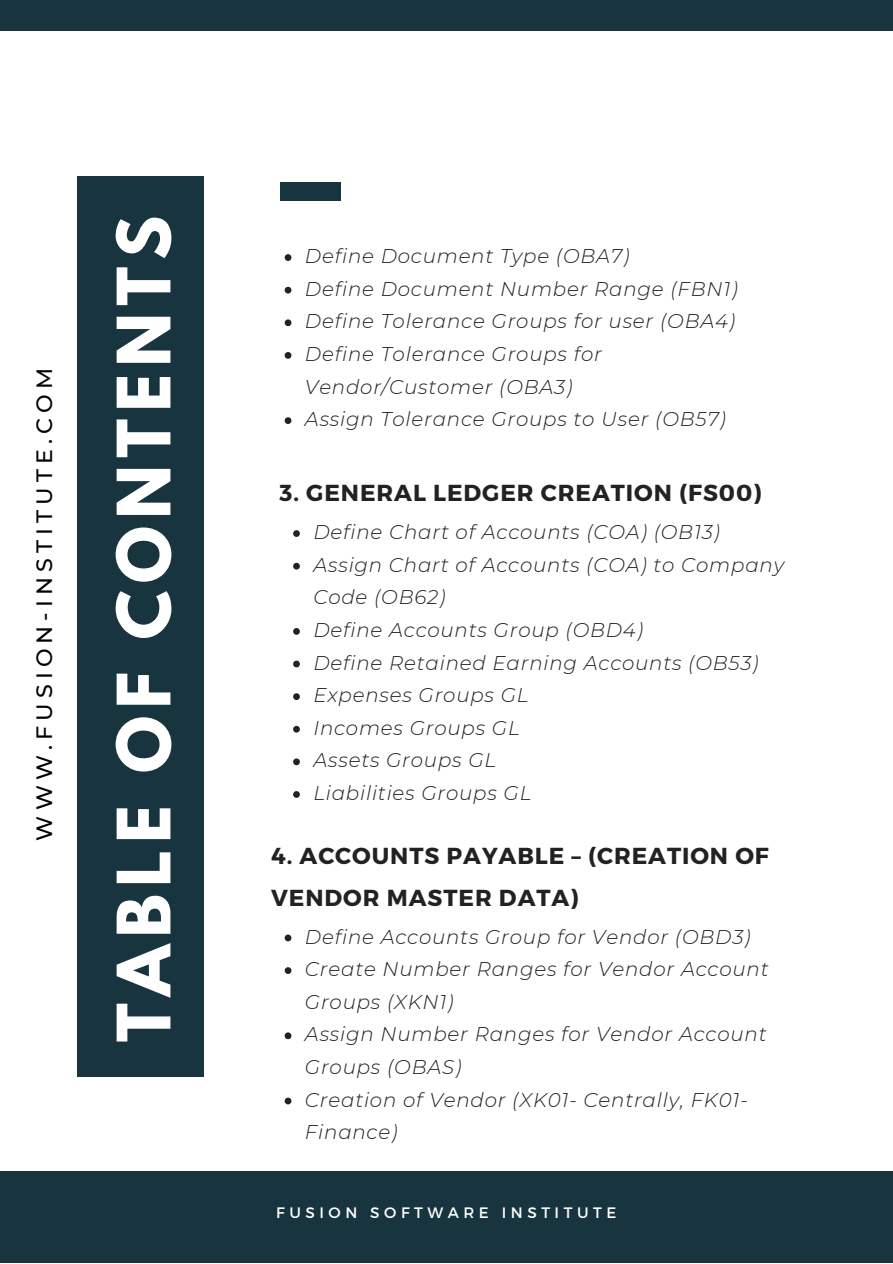
<style>
.page{position:relative;width:893px;height:1264px;background:#fff}
.page>*{position:absolute;margin:0;border:0;box-sizing:border-box;transform-origin:0 0}
.t1{font:700 65.25px "League Spartan";letter-spacing:.11em;color:#fff}
.t2{font:700 23.1px/41.5px "Montserrat";letter-spacing:.04em;color:#222}
.t3{font:500 22.2px "Montserrat";letter-spacing:.23em;color:#000}
.t4{font:italic 300 19.8px/32.5px "Montserrat";letter-spacing:.04em;color:#222}
.t5{font:15.15px "Montserrat";letter-spacing:.3em;color:#fff}
</style>
<div class="page">
<div style="left:78px;top:176px;width:126px;height:900px;background:#18343f"></div>
<div style="left:0;top:1171px;width:892px;height:91px;background:#18343f"></div>
<div style="left:0;top:0;width:892px;height:30px;background:#18343f"></div>
<div style="left:279px;top:182px;width:61px;height:18px;background:#18343f"></div>
<svg style="left:285px;top:254px;width:6px;height:7px"></svg>
<svg style="left:285px;top:287px;width:6px;height:6px"></svg>
<svg style="left:285px;top:319px;width:6px;height:7px"></svg>
<svg style="left:285px;top:352px;width:6px;height:7px"></svg>
<svg style="left:285px;top:417px;width:6px;height:7px"></svg>
<svg style="left:293px;top:530px;width:7px;height:7px"></svg>
<svg style="left:293px;top:563px;width:7px;height:6px"></svg>
<svg style="left:293px;top:628px;width:7px;height:6px"></svg>
<svg style="left:293px;top:660px;width:7px;height:7px"></svg>
<svg style="left:293px;top:693px;width:7px;height:7px"></svg>
<svg style="left:293px;top:726px;width:7px;height:6px"></svg>
<svg style="left:293px;top:758px;width:7px;height:7px"></svg>
<svg style="left:293px;top:791px;width:7px;height:6px"></svg>
<svg style="left:285px;top:934px;width:6px;height:7px"></svg>
<svg style="left:285px;top:967px;width:6px;height:6px"></svg>
<svg style="left:285px;top:1032px;width:6px;height:7px"></svg>
<svg style="left:285px;top:1097px;width:6px;height:7px"></svg>
<p class="t3" style="left:31px;top:840px;width:474px;rotate:-90deg">WWW.FUSION-INSTITUTE.COM</p>
<p class="t1" style="left:112px;top:1042px;width:827px;rotate:-90deg">TABLE OF CONTENTS</p>
<p class="t4" style="left:305px;top:240px;width:326px">Define Document Type (OBA7)</p>
<p class="t4" style="left:305px;top:272px;width:434px">Define Document Number Range (FBN1)</p>
<p class="t4" style="left:305px;top:305px;width:432px">Define Tolerance Groups for user (OBA4)</p>
<p class="t4" style="left:305px;top:337px;width:298px">Define Tolerance Groups for<br>Vendor/Customer (OBA3)</p>
<p class="t4" style="left:305px;top:403px;width:422px">Assign Tolerance Groups to User (OB57)</p>
<p class="t2" style="left:279px;top:471px;width:483px">3. GENERAL LEDGER CREATION (FS00)</p>
<p class="t4" style="left:313px;top:516px;width:408px">Define Chart ofAccounts (COA) (OB13)</p>
<p class="t4" style="left:313px;top:548px;width:472px">Assign Chart of Accounts (COA) to Company<br>Code (OB62)</p>
<p class="t4" style="left:313px;top:613px;width:331px">Define Accounts Group (OBD4)</p>
<p class="t4" style="left:313px;top:646px;width:446px">Define Retained Earning Accounts (OB53)</p>
<p class="t4" style="left:313px;top:679px;width:216px">Expenses Groups GL</p>
<p class="t4" style="left:313px;top:711px;width:208px">Incomes Groups GL</p>
<p class="t4" style="left:313px;top:744px;width:184px">Assets Groups GL</p>
<p class="t4" style="left:313px;top:776px;width:219px">Liabilities Groups GL</p>
<p class="t2" style="left:271px;top:834px;width:499px">4. ACCOUNTS PAYABLE – (CREATION OF<br>VENDOR MASTER DATA)</p>
<p class="t4" style="left:305px;top:920px;width:447px">Define Accounts Group for Vendor (OBD3)</p>
<p class="t4" style="left:305px;top:952px;width:465px">Create Number Ranges for Vendor Account<br>Groups (XKN1)</p>
<p class="t4" style="left:305px;top:1018px;width:463px">Assign Number Ranges for Vendor Account<br>Groups (OBAS)</p>
<p class="t4" style="left:305px;top:1083px;width:444px">Creation of Vendor (XK01- Centrally, FK01-<br>Finance)</p>
<p class="t5" style="left:276px;top:1203px;width:341px">FUSION SOFTWARE INSTITUTE</p>
</div>
